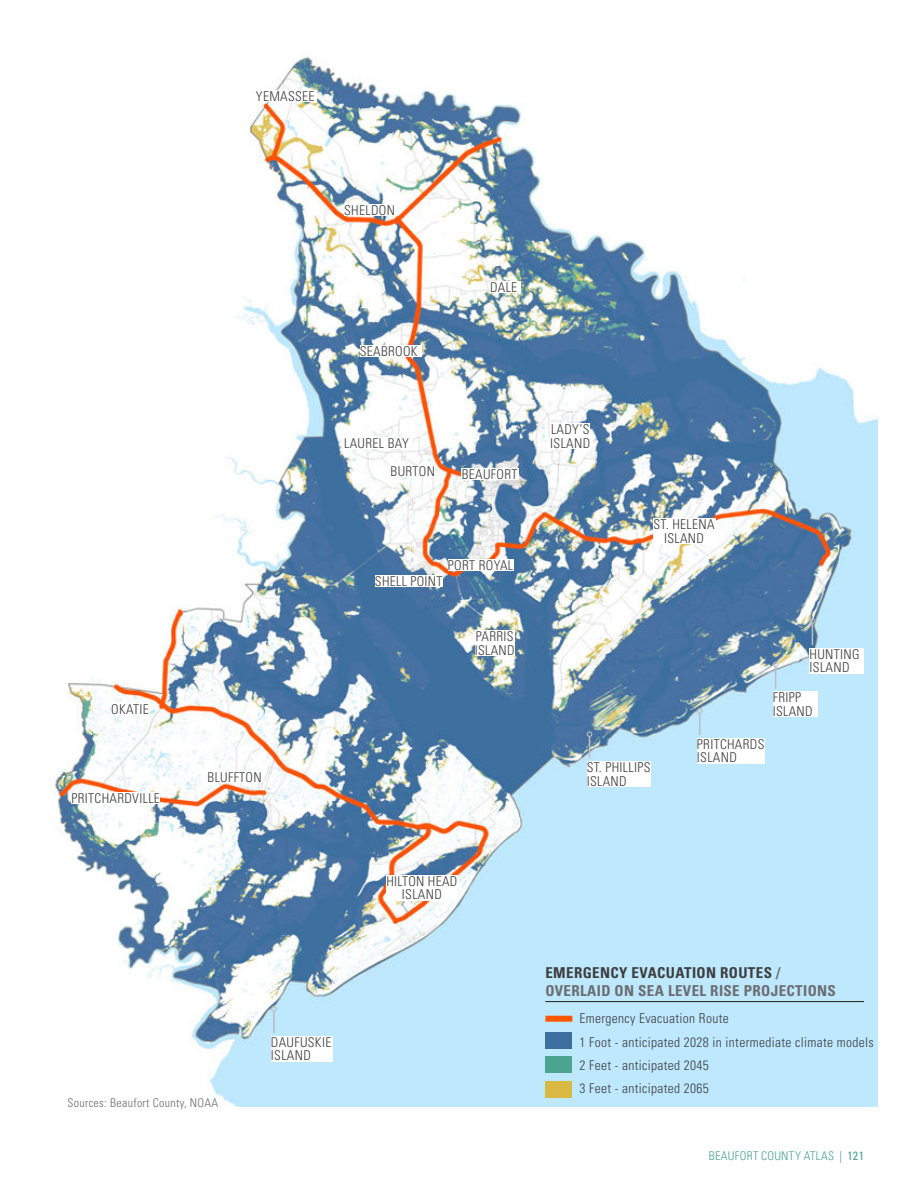
<style>
.page{position:relative;width:918px;height:1188px;background:#fff}
.page>*{position:absolute;margin:0;border:0;box-sizing:border-box;transform-origin:0 0}
.Caption_Heading{font:700 condensed 15px "Univers";letter-spacing:.025em;color:#6c6d70}
.Caption_Heading-2{font:700 condensed 15px "Univers";letter-spacing:.025em;color:#3e3e3f}
.Legend_Text{font:300 condensed 13.5px/13.5px "Univers";letter-spacing:.025em;color:#3e3e3f}
.Caption_Text{font:300 condensed 12px "Univers";letter-spacing:.025em;color:#6c6d70}
.t1{font:300 condensed 12px "Univers";letter-spacing:.025em;color:#48a48f}
.s1{color:#6c6d70}
.s2{font-weight:400}
</style>
<div class="page">
<img style="left:53px;top:57px;width:825px;height:1050px">
<div style="left:545px;top:1016px;width:27px;height:6px;background:#ff5700"></div>
<hr style="left:545px;top:1001px;width:319px;height:1px;background:#231f20">
<div style="left:545px;top:1032px;width:27px;height:17px;background:#3d6fa0"></div>
<div style="left:462px;top:468px;width:57px;height:11px;background:#fff"></div>
<div style="left:391px;top:466px;width:44px;height:11px;background:#fff"></div>
<div style="left:344px;top:438px;width:68px;height:11px;background:#fff"></div>
<div style="left:360px;top:345px;width:62px;height:11px;background:#fff"></div>
<div style="left:344px;top:204px;width:51px;height:12px;background:#fff"></div>
<div style="left:256px;top:90px;width:61px;height:11px;background:#fff"></div>
<div style="left:490px;top:281px;width:30px;height:11px;background:#fff"></div>
<div style="left:208px;top:771px;width:54px;height:12px;background:#fff"></div>
<div style="left:72px;top:793px;width:88px;height:11px;background:#fff"></div>
<div style="left:111px;top:703px;width:38px;height:11px;background:#fff"></div>
<div style="left:550px;top:424px;width:40px;height:25px;background:#fff"></div>
<div style="left:653px;top:519px;width:62px;height:25px;background:#fff"></div>
<div style="left:448px;top:560px;width:66px;height:11px;background:#fff"></div>
<div style="left:375px;top:575px;width:68px;height:12px;background:#fff"></div>
<div style="left:475px;top:631px;width:40px;height:25px;background:#fff"></div>
<div style="left:386px;top:875px;width:72px;height:26px;background:#fff"></div>
<div style="left:697px;top:738px;width:68px;height:25px;background:#fff"></div>
<div style="left:773px;top:692px;width:45px;height:25px;background:#fff"></div>
<div style="left:810px;top:648px;width:54px;height:26px;background:#fff"></div>
<div style="left:271px;top:1036px;width:62px;height:26px;background:#fff"></div>
<hr style="left:273px;top:1011px;width:2px;height:22px;background:#bcbdc0">
<svg style="left:271px;top:1006px;width:6px;height:6px"></svg>
<svg style="left:697px;top:708px;width:6px;height:27px"></svg>
<svg style="left:773px;top:662px;width:5px;height:27px"></svg>
<svg style="left:810px;top:618px;width:5px;height:27px"></svg>
<div style="left:545px;top:1057px;width:27px;height:16px;background:#4ba48f"></div>
<div style="left:545px;top:1081px;width:27px;height:16px;background:#dab943"></div>
<div style="left:587px;top:761px;width:63px;height:26px;background:#fff"></div>
<svg style="left:587px;top:731px;width:5px;height:27px"></svg>
<p class="Legend_Text" style="left:256px;top:89px;width:60px">YEMASSEE</p>
<p class="Legend_Text" style="left:111px;top:702px;width:39px">OKATIE</p>
<p class="Legend_Text" style="left:72px;top:792px;width:90px">PRITCHARDVILLE</p>
<p class="Legend_Text" style="left:208px;top:771px;width:56px">BLUFFTON</p>
<p class="Legend_Text" style="left:344px;top:204px;width:52px">SHELDON</p>
<p class="Legend_Text" style="left:360px;top:344px;width:59px">SEABROOK</p>
<p class="Legend_Text" style="left:344px;top:437px;width:66px">LAUREL BAY</p>
<p class="Legend_Text" style="left:490px;top:280px;width:29px">DALE</p>
<p class="Legend_Text" style="left:391px;top:465px;width:46px">BURTON</p>
<p class="Legend_Text" style="left:462px;top:467px;width:57px">BEAUFORT</p>
<p class="Legend_Text" style="left:448px;top:559px;width:67px">PORT ROYAL</p>
<p class="Legend_Text" style="left:375px;top:574px;width:69px">SHELL POINT</p>
<p class="Legend_Text" style="left:475px;top:630px;width:41px">PARRIS<br>ISLAND</p>
<p class="Legend_Text" style="left:386px;top:874px;width:73px;text-align:center">HILTON HEAD<br>ISLAND</p>
<p class="Caption_Text" style="left:68px;top:1096px;width:152px">Sources: Beaufort County, NOAA</p>
<p class="Legend_Text" style="left:271px;top:1035px;width:62px">DAUFUSKIE<br>ISLAND</p>
<p class="Legend_Text" style="left:550px;top:423px;width:41px">LADY’S<br>ISLAND</p>
<p class="Legend_Text" style="left:654px;top:518px;width:63px;text-align:center">ST. HELENA<br>ISLAND</p>
<p class="Legend_Text" style="left:587px;top:761px;width:65px">ST. PHILLIPS<br>ISLAND</p>
<p class="Legend_Text" style="left:697px;top:737px;width:69px">PRITCHARDS<br>ISLAND</p>
<p class="Legend_Text" style="left:810px;top:647px;width:52px">HUNTING<br>ISLAND</p>
<p class="Legend_Text" style="left:773px;top:691px;width:41px">FRIPP<br>ISLAND</p>
<p class="Caption_Heading-2" style="left:545px;top:964px;width:236px">EMERGENCY EVACUATION ROUTES <span class="s1">/</span></p>
<p class="Caption_Heading" style="left:545px;top:982px;width:292px">OVERLAID ON SEA LEVEL RISE PROJECTIONS</p>
<p class="Legend_Text" style="left:579px;top:1012px;width:151px">Emergency Evacuation Route</p>
<p class="Legend_Text" style="left:579px;top:1035px;width:296px">1 Foot - anticipated 2028 in intermediate climate models</p>
<p class="Legend_Text" style="left:579px;top:1058px;width:131px">2 Feet - anticipated 2045</p>
<p class="Legend_Text" style="left:579px;top:1082px;width:131px">3 Feet - anticipated 2065</p>
<p class="t1" style="left:709px;top:1148px;width:157px">BEAUFORT COUNTY ATLAS | <span class="s2">121</span></p>
</div>
